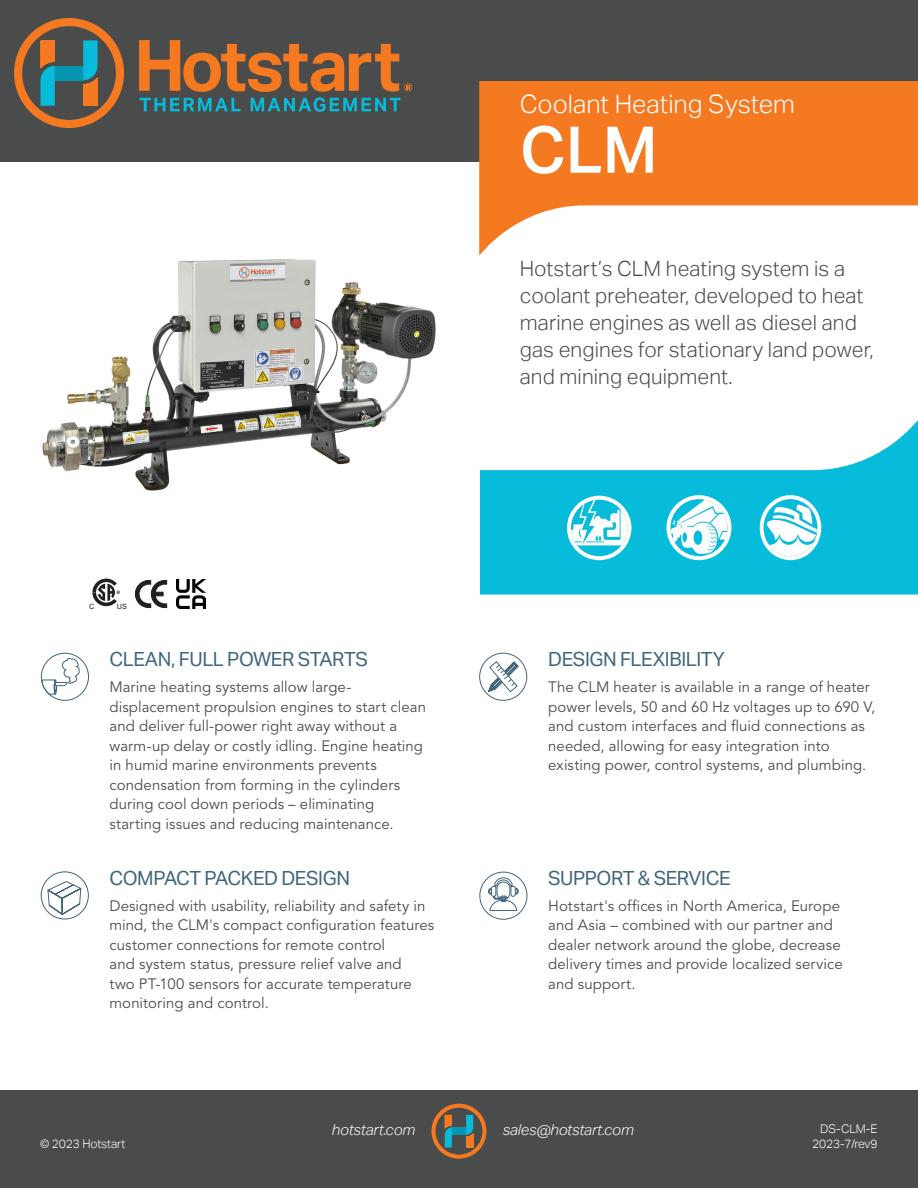
<style>
.page{position:relative;width:918px;height:1188px;background:#fff}
.page>*{position:absolute;margin:0;border:0;box-sizing:border-box;transform-origin:0 0}
.Banner_-_Product_Name{font:500 64.5px "Aktiv Grotesk";color:#fff}
.Banner_-_Product_Family{font:300 25.5px "Aktiv Grotesk";color:#fff}
.Banner_-_Product_Summary{font:300 21px/27px "Aktiv Grotesk";letter-spacing:.005em;color:#4b4c4d}
.Product_Features_-_Header{font:19.5px "Aktiv Grotesk";letter-spacing:-.02em;color:#41667c}
.Product_Features_-_Text{font:15px/19.5px "Avenir LT Std";letter-spacing:.005em;color:#4b4c4d}
.Footer_-_Email_Link_-_Page_1{font:italic 300 15px "Aktiv Grotesk";letter-spacing:-.01em;color:#fff}
.Footer_-_Web_Link_-_Page_1{font:italic 300 15px "Aktiv Grotesk";letter-spacing:-.01em;color:#fff}
.t1{font:900 13.8px "Avenir LT Std";color:#41667c}
.Footer_-_Document_No_-_Page_1{font:300 12px "Aktiv Grotesk";letter-spacing:-.01em;color:#fff}
.Footer_-_Copyright_-_Page_1{font:300 12px "Aktiv Grotesk";letter-spacing:-.01em;color:#fff}
.t2{font:7.35px "Arial";color:#231f20}
</style>
<div class="page">
<div style="left:479px;top:653px;width:48px;height:48px;border:1px solid #41667c;border-radius:50%"></div>
<svg style="left:487px;top:660px;width:32px;height:36px"></svg>
<div style="left:41px;top:871px;width:48px;height:49px;border:1px solid #41667c;border-radius:50%"></div>
<svg style="left:46px;top:880px;width:37px;height:36px"></svg>
<svg style="left:41px;top:658px;width:39px;height:37px"></svg>
<div style="left:41px;top:653px;width:48px;height:48px;border:1px solid #41667c;border-radius:50%"></div>
<div style="left:479px;top:872px;width:48px;height:48px;border:1px solid #41667c;border-radius:50%"></div>
<svg style="left:488px;top:877px;width:31px;height:34px"></svg>
<svg style="left:92px;top:579px;width:28px;height:27px"></svg>
<img style="left:42px;top:259px;width:394px;height:232px">
<div style="left:0;top:0;width:918px;height:162px;background:#4a4b4b"></div>
<div style="left:0;top:1091px;width:918px;height:97px;background:#4a4b4b"></div>
<svg style="left:14px;top:18px;width:398px;height:110px"></svg>
<svg style="left:431px;top:1104px;width:56px;height:55px"></svg>
<img style="left:176px;top:579px;width:30px;height:30px">
<svg style="left:135px;top:580px;width:32px;height:28px"></svg>
<svg style="left:480px;top:420px;width:438px;height:175px;fill:#07bbdb"></svg>
<svg style="left:479px;top:81px;width:439px;height:175px;fill:#f47921"></svg>
<svg style="left:567px;top:496px;width:64px;height:64px"></svg>
<svg style="left:666px;top:495px;width:66px;height:65px"></svg>
<svg style="left:760px;top:495px;width:61px;height:65px"></svg>
<p class="Banner_-_Product_Family" style="left:520px;top:89px;width:277px">Coolant Heating System</p>
<p class="Banner_-_Product_Name" style="left:520px;top:113px;width:139px">CLM</p>
<p class="Banner_-_Product_Summary" style="left:520px;top:255px;width:355px">Hotstart’s CLM heating system is a coolant preheater, developed to heat marine engines as well as diesel and gas engines for stationary land power, and mining equipment.</p>
<p class="t2" style="left:89px;top:601px;width:7px">C</p>
<p class="t2" style="left:117px;top:601px;width:12px">US</p>
<p class="Product_Features_-_Header" style="left:109px;top:648px;width:260px">CLEAN, FULL POWER STARTS</p>
<p class="Product_Features_-_Text" style="left:109px;top:678px;width:318px">Marine heating systems allow large&shy;displacement propulsion engines to start clean and deliver full-power right away without a warm-up delay or costly idling. Engine heating in humid marine environments prevents condensation from forming in the cylinders during cool down periods – eliminating starting issues and reducing maintenance.</p>
<p class="Product_Features_-_Header" style="left:109px;top:867px;width:242px">COMPACT PACKED DESIGN</p>
<p class="Product_Features_-_Text" style="left:109px;top:896px;width:326px">Designed with usability, reliability and safety in mind, the CLM's compact configuration features customer connections for remote control<br>and system status, pressure relief valve and<br>two PT-100 sensors for accurate temperature monitoring and control.</p>
<p class="t1" style="left:355px;top:751px;width:10px">$</p>
<p class="Footer_-_Copyright_-_Page_1" style="left:40px;top:1136px;width:87px">© 2023 Hotstart</p>
<p class="Footer_-_Web_Link_-_Page_1" style="left:332px;top:1121px;width:85px">hotstart.com</p>
<p class="Product_Features_-_Header" style="left:548px;top:648px;width:178px">DESIGN FLEXIBILITY</p>
<p class="Product_Features_-_Text" style="left:548px;top:678px;width:329px">The CLM heater is available in a range of heater power levels, 50 and 60 Hz voltages up to 690 V, and custom interfaces and fluid connections as needed, allowing for easy integration into existing power, control systems, and plumbing.</p>
<p class="Product_Features_-_Header" style="left:548px;top:867px;width:184px">SUPPORT &amp; SERVICE</p>
<p class="Product_Features_-_Text" style="left:548px;top:896px;width:296px">Hotstart's offices in North America, Europe and Asia – combined with our partner and dealer network around the globe, decrease delivery times and provide localized service and support.</p>
<p class="Footer_-_Email_Link_-_Page_1" style="left:503px;top:1121px;width:133px">sales@hotstart.com</p>
<p class="Footer_-_Document_No_-_Page_1" style="left:820px;top:1121px;width:59px">DS-CLM-E</p>
<p class="Footer_-_Document_No_-_Page_1" style="left:812px;top:1136px;width:67px">2023-7/rev9</p>
</div>
